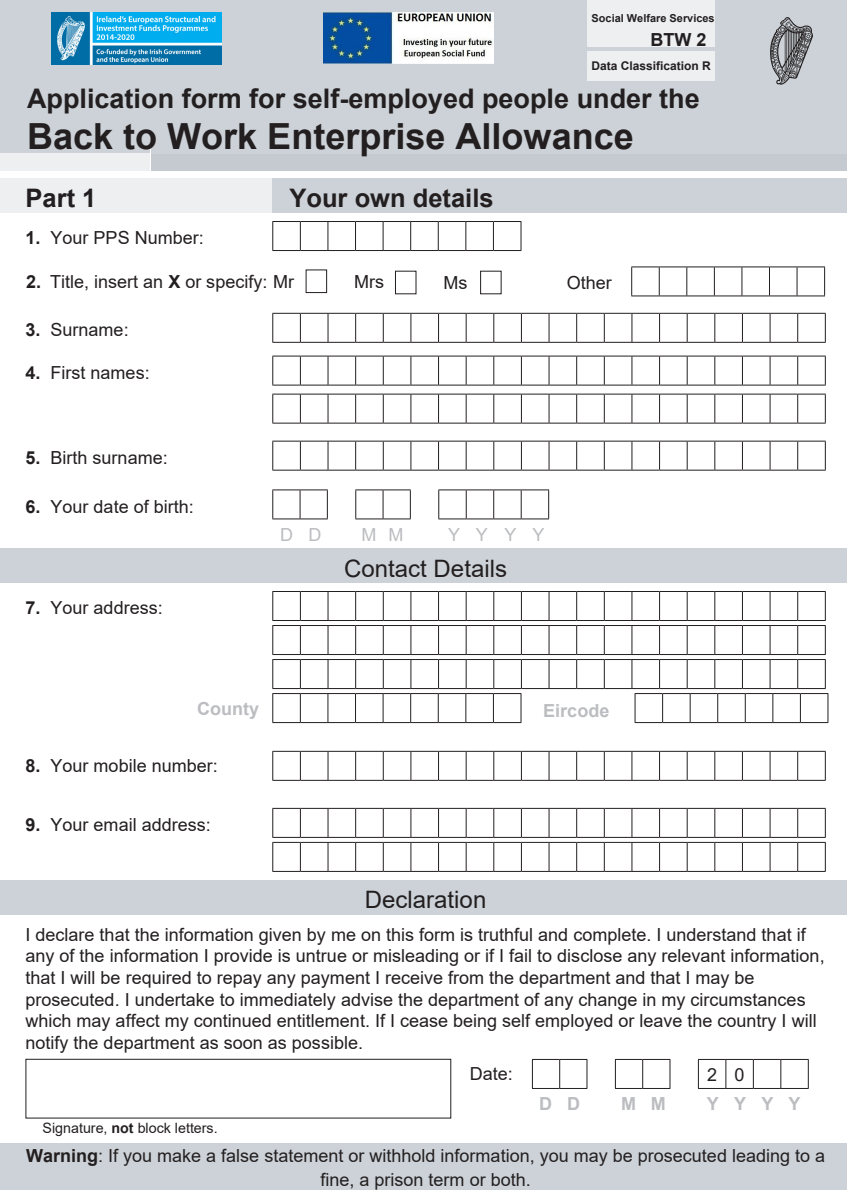
<style>
.page{position:relative;width:847px;height:1195px;background:#fff}
.page>*{position:absolute;margin:0;border:0;box-sizing:border-box;transform-origin:0 0}
.t1{font:700 36px "Arial";color:#231f20}
.t2{font:700 27px "Arial";color:#231f20}
.Part_Title{font:700 25.5px "Arial";color:#231f20}
.Part_Title-2{font:24px "Arial";color:#231f20}
.Boxed_Body{font:18px/21.6px "Arial";color:#231f20}
.Boxed_Body__6-6{font:18px "Arial";color:#231f20}
.t3{font:700 18px "Arial";color:#bcbdc0}
.t4{font:18px "Arial";color:#bcbdc0}
.t5{font:700 18px "Arial";color:#231f20}
.Boxed_Body-2{font:14.25px "Arial";color:#231f20}
.t6{font:700 12px "Arial";color:#231f20}
.Baby_Heads{font:700 10.95px "Arial";color:#231f20}
.s1{font-weight:700}
</style>
<div class="page">
<div style="left:0;top:0;width:846px;height:160px;background:#ccd2d7"></div>
<div style="left:137px;top:154px;width:709px;height:17px;background:#c5cad1"></div>
<div style="left:0;top:153px;width:150px;height:18px;background:#edeff1"></div>
<svg style="left:150px;top:144px;width:1px;height:27px"></svg>
<div style="left:0;top:179px;width:272px;height:34px;background:#edeff1"></div>
<div style="left:272px;top:179px;width:574px;height:34px;background:#ccd2d7"></div>
<div style="left:26px;top:1059px;width:425px;height:59px;border:1px solid #231f20"></div>
<svg style="left:531px;top:1059px;width:56px;height:30px"></svg>
<svg style="left:614px;top:1059px;width:56px;height:30px"></svg>
<svg style="left:697px;top:1059px;width:111px;height:30px"></svg>
<div style="left:0;top:1143px;width:846px;height:46px;background:#ccd2d7"></div>
<div style="left:0;top:880px;width:846px;height:34px;background:#ccd2d7"></div>
<img style="left:323px;top:13px;width:170px;height:51px">
<img style="left:51px;top:12px;width:170px;height:53px">
<svg style="left:770px;top:17px;width:42px;height:68px"></svg>
<div style="left:0;top:549px;width:846px;height:34px;background:#ccd2d7"></div>
<svg style="left:272px;top:808px;width:553px;height:64px"></svg>
<svg style="left:272px;top:313px;width:553px;height:30px"></svg>
<svg style="left:272px;top:356px;width:553px;height:30px"></svg>
<svg style="left:272px;top:489px;width:56px;height:30px"></svg>
<svg style="left:355px;top:489px;width:56px;height:30px"></svg>
<svg style="left:438px;top:489px;width:111px;height:30px"></svg>
<svg style="left:272px;top:441px;width:553px;height:30px"></svg>
<svg style="left:272px;top:394px;width:553px;height:30px"></svg>
<svg style="left:272px;top:221px;width:249px;height:30px"></svg>
<svg style="left:272px;top:591px;width:556px;height:132px"></svg>
<div style="left:541px;top:696px;width:92px;height:28px;background:#fff"></div>
<div style="left:587px;top:0;width:127px;height:46px;background:#edeff1"></div>
<div style="left:587px;top:51px;width:127px;height:30px;background:#edeff1"></div>
<div style="left:305px;top:270px;width:22px;height:23px;border:1px solid #231f20"></div>
<div style="left:395px;top:271px;width:21px;height:23px;border:1px solid #231f20"></div>
<div style="left:480px;top:271px;width:21px;height:23px;border:1px solid #231f20"></div>
<svg style="left:631px;top:267px;width:193px;height:30px"></svg>
<svg style="left:272px;top:751px;width:553px;height:30px"></svg>
<p class="Baby_Heads" style="left:591px;top:11px;width:124px">Social Welfare Services</p>
<p class="t6" style="left:591px;top:57px;width:121px">Data Classification R</p>
<p class="t2" style="left:27px;top:80px;width:674px">Application form for self-employed people under the</p>
<p class="t1" style="left:27px;top:111px;width:608px">Back to Work Enterprise Allowance</p>
<p class="t5" style="left:650px;top:27px;width:57px">BTW 2</p>
<p class="Part_Title" style="left:26px;top:180px;width:72px">Part 1</p>
<p class="Part_Title" style="left:289px;top:180px;width:206px">Your own details</p>
<p class="Boxed_Body__6-6" style="left:26px;top:225px;width:180px"><span class="s1">1.</span> Your PPS Number:</p>
<p class="Boxed_Body__6-6" style="left:26px;top:269px;width:269px"><span class="s1">2.</span> Title, insert an <span class="s1">X</span> or specify: Mr</p>
<p class="Boxed_Body" style="left:354px;top:271px;width:31px">Mrs</p>
<p class="Boxed_Body" style="left:443px;top:272px;width:25px">Ms</p>
<p class="Boxed_Body" style="left:566px;top:271px;width:47px">Other</p>
<p class="Boxed_Body__6-6" style="left:26px;top:317px;width:105px"><span class="s1">3.</span> Surname:</p>
<p class="Boxed_Body__6-6" style="left:26px;top:360px;width:126px"><span class="s1">4.</span> First names:</p>
<p class="Boxed_Body__6-6" style="left:26px;top:445px;width:144px"><span class="s1">5.</span> Birth surname:</p>
<p class="Boxed_Body__6-6" style="left:26px;top:494px;width:170px"><span class="s1">6.</span> Your date of birth:</p>
<p class="Boxed_Body__6-6" style="left:26px;top:595px;width:139px"><span class="s1">7.</span> Your address:</p>
<p class="t4" style="left:280px;top:522px;width:43px">D D</p>
<p class="t4" style="left:361px;top:522px;width:43px">M M</p>
<p class="t4" style="left:448px;top:522px;width:98px">Y Y Y Y</p>
<p class="Part_Title-2" style="left:344px;top:552px;width:164px">Contact Details</p>
<p class="t3" style="left:197px;top:695px;width:63px">County</p>
<p class="t3" style="left:543px;top:698px;width:68px">Eircode</p>
<p class="Boxed_Body__6-6" style="left:26px;top:754px;width:194px"><span class="s1">8.</span> Your mobile number:</p>
<p class="Boxed_Body__6-6" style="left:26px;top:812px;width:187px"><span class="s1">9.</span> Your email address:</p>
<p class="Part_Title-2" style="left:365px;top:883px;width:123px">Declaration</p>
<p class="Boxed_Body" style="left:26px;top:923px;width:800px">I declare that the information given by me on this form is truthful and complete. I understand that if any of the information I provide is untrue or misleading or if I fail to disclose any relevant information, that I will be required to repay any payment I receive from the department and that I may be prosecuted. I undertake to immediately advise the department of any change in my circumstances which may affect my continued entitlement. If I cease being self employed or leave the country I will notify the department as soon as possible.</p>
<p class="Boxed_Body-2" style="left:43px;top:1118px;width:177px">Signature, <span class="s1">not</span> block letters.</p>
<p class="Boxed_Body" style="left:469px;top:1063px;width:45px">Date:</p>
<p class="Boxed_Body" style="left:706px;top:1063px;width:12px">2</p>
<p class="Boxed_Body" style="left:734px;top:1063px;width:12px">0</p>
<p class="t3" style="left:539px;top:1091px;width:43px">D D</p>
<p class="t3" style="left:620px;top:1091px;width:46px">M M</p>
<p class="t3" style="left:706px;top:1091px;width:95px">Y Y Y Y</p>
<p class="Boxed_Body" style="left:26px;top:1144px;width:800px;line-height:23.4px;text-align:center"><span class="s1">Warning</span>: If you make a false statement or withhold information, you may be prosecuted leading to a fine, a prison term or both.</p>
</div>
